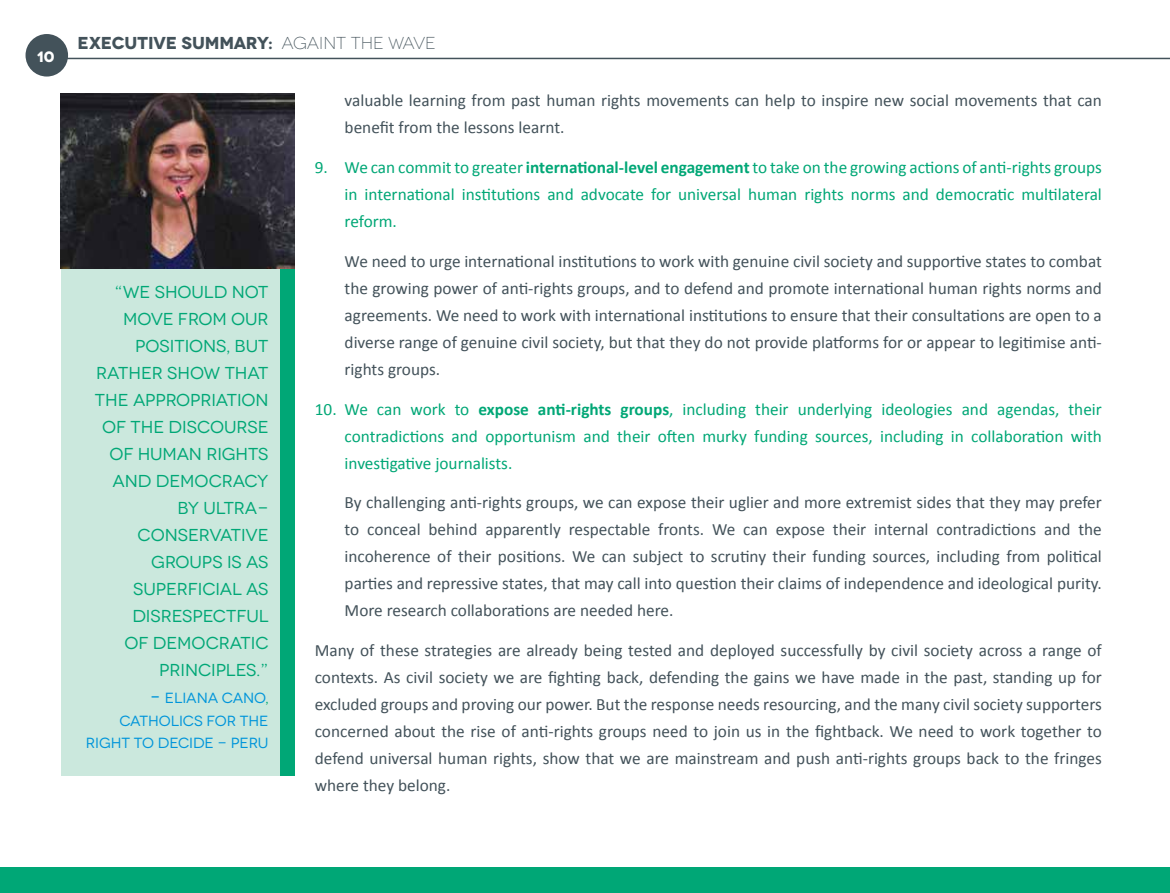
<style>
.page{position:relative;width:1170px;height:893px;background:#fff}
.page>*{position:absolute;margin:0;border:0;box-sizing:border-box;transform-origin:0 0}
.t1{font:17.25px/27px "Calibri";color:#43525a;text-align:justify}
.t2{font:17.25px/27px "Calibri";color:#00a776;text-align:justify}
.t3{font:17.25px/27px "Novecentowide";letter-spacing:-.005em;color:#00a776;text-align:right}
.t4{font:700 17.25px "Novecentowide";letter-spacing:-.01em;color:#43525a}
.t5{font:700 15px "Novecentowide";color:#fff}
.t6{font:14.7px/22.5px "Novecentowide";letter-spacing:-.01em;color:#0095da;text-align:right}
.s1{font-weight:300}
.s2{font-size:17.25px}
.s3{color:#00a776}
.s4{font-weight:700}
</style>
<div class="page">
<div style="left:0;top:867px;width:1169px;height:26px;background:#00a776"></div>
<hr style="left:54px;top:58px;width:1115px;height:1px;background:#43525a">
<div style="left:26px;top:34px;width:42px;height:43px;background:#43525a;border-radius:50%"></div>
<div style="left:61px;top:268px;width:234px;height:508px;background:#cbe8dd"></div>
<div style="left:280px;top:268px;width:15px;height:508px;background:#00a776"></div>
<img style="left:61px;top:93px;width:234px;height:176px">
<p class="t5" style="left:37px;top:47px;width:19px">10</p>
<p class="t4" style="left:78px;top:32px;width:359px">EXECUTIVE SUMMARY: <span class="s1">AGAINT THE WAVE</span></p>
<p class="t3" style="left:95px;top:279px;width:175px">“WE SHOULD NOT<br>MOVE FROM OUR<br>POSITIONS, BUT<br>RATHER SHOW THAT<br>THE APPROPRIATION<br>OF THE DISCOURSE<br>OF HUMAN RIGHTS<br>AND DEMOCRACY<br>BY ULTRA-<br>CONSERVATIVE<br>GROUPS IS AS<br>SUPERFICIAL AS<br>DISRESPECTFUL<br>OF DEMOCRATIC<br>PRI NCI PLES.”</p>
<p class="t6" style="left:86px;top:687px;width:184px"><span class="s2">–</span> E LIANA CANO<span class="s3">,<br></span>CATHOLICS FOR THE<br>RIGHT TO DECI DE - PERU</p>
<p class="t1" style="left:344px;top:87px;width:758px">valuable learning from past human rights movements can help to inspire new social movements that can benefit from the lessons learnt.</p>
<p class="t2" style="left:344px;top:154px;width:758px;text-indent:-30px">9. We can commit to greater <span class="s4">international-level engagement</span> to take on the growing actions of anti-rights groups in international institutions and advocate for universal human rights norms and democratic multilateral reform.</p>
<p class="t1" style="left:344px;top:248px;width:758px">We need to urge international institutions to work with genuine civil society and supportive states to combat the growing power of anti-rights groups, and to defend and promote international human rights norms and agreements. We need to work with international institutions to ensure that their consultations are open to a diverse range of genuine civil society, but that they do not provide platforms for or appear to legitimise anti&shy;rights groups.</p>
<p class="t2" style="left:344px;top:395px;width:758px;text-indent:-30px">10. We can work to <span class="s4">expose anti-rights groups</span>, including their underlying ideologies and agendas, their contradictions and opportunism and their often murky funding sources, including in collaboration with investigative journalists.</p>
<p class="t1" style="left:344px;top:489px;width:758px">By challenging anti-rights groups, we can expose their uglier and more extremist sides that they may prefer to conceal behind apparently respectable fronts. We can expose their internal contradictions and the incoherence of their positions. We can subject to scrutiny their funding sources, including from political parties and repressive states, that may call into question their claims of independence and ideological purity.<br>More research collaborations are needed here.</p>
<p class="t1" style="left:315px;top:637px;width:788px">Many of these strategies are already being tested and deployed successfully by civil society across a range of contexts. As civil society we are fighting back, defending the gains we have made in the past, standing up for excluded groups and proving our power. But the response needs resourcing, and the many civil society supporters concerned about the rise of anti-rights groups need to join us in the fightback. We need to work together to defend universal human rights, show that we are mainstream and push anti-rights groups back to the fringes where they belong.</p>
</div>
